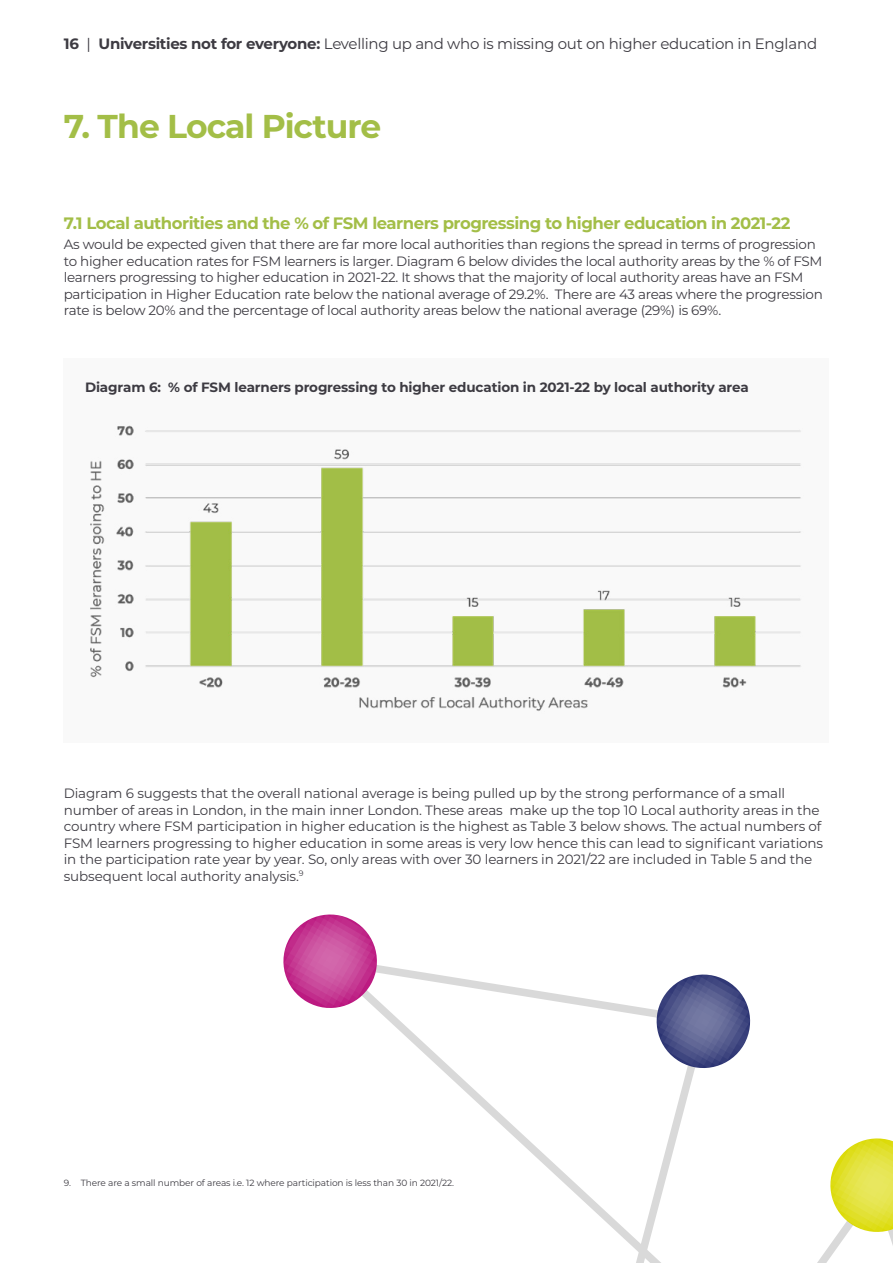
<style>
.page{position:relative;width:893px;height:1263px;background:#fff}
.page>*{position:absolute;margin:0;border:0;box-sizing:border-box;transform-origin:0 0}
.t1{font:700 33px "Montserrat";letter-spacing:-.03em;color:#a3be47}
.Large_Subheader{font:700 16.5px "Montserrat";letter-spacing:-.03em;color:#a3be47}
.t2{font:15px "Montserrat";letter-spacing:-.02em;color:#3d3b42}
.Body_Copy{font:13.5px/16.5px "Montserrat";letter-spacing:-.02em;color:#3d3b42}
.Diagram_Header{font:700 13.5px "Montserrat";letter-spacing:-.01em;color:#3d3b42}
.Footnote{font:9px "Montserrat";letter-spacing:-.01em;color:#3d3b42}
.s1{font-weight:700}
</style>
<div class="page">
<svg style="left:448px;top:1075px;width:75px;height:70px"></svg>
<svg style="left:670px;top:1075px;width:23px;height:57px"></svg>
<svg style="left:523px;top:1132px;width:370px;height:131px"></svg>
<svg style="left:283px;top:914px;width:468px;height:161px"></svg>
<div style="left:64px;top:358px;width:765px;height:385px;background:#f9f9f9"></div>
<img style="left:90px;top:425px;width:711px;height:286px">
<p class="t2" style="left:64px;top:33px;width:755px"><span class="s1">16</span> | <span class="s1">Universities not for everyone:</span> Levelling up and who is missing out on higher education in England</p>
<p class="t1" style="left:64px;top:103px;width:319px">7. The Local Picture</p>
<h1 class="Large_Subheader" style="left:64px;top:211px;width:728px">7.1 Local authorities and the % of FSM learners progressing to higher education in 2021-22</h1>
<p class="Body_Copy" style="left:64px;top:236px;width:760px">As would be expected given that there are far more local authorities than regions the spread in terms of progression to higher education rates for FSM learners is larger. Diagram 6 below divides the local authority areas by the % of FSM learners progressing to higher education in 2021-22. It shows that the majority of local authority areas have an FSM participation in Higher Education rate below the national average of 29.2%. There are 43 areas where the progression rate is below 20% and the percentage of local authority areas below the national average (29%) is 69%.</p>
<h2 class="Diagram_Header" style="left:85px;top:378px;width:665px">Diagram 6: % of FSM learners progressing to higher education in 2021-22 by local authority area</h2>
<p class="Body_Copy" style="left:64px;top:785px;width:761px">Diagram 6 suggests that the overall national average is being pulled up by the strong performance of a small number of areas in London, in the main inner London. These areas make up the top 10 Local authority areas in the country where FSM participation in higher education is the highest as Table 3 below shows. The actual numbers of FSM learners progressing to higher education in some areas is very low hence this can lead to significant variations in the participation rate year by year. So, only areas with over 30 learners in 2021/22 are included in Table 5 and the subsequent local authority analysis.<sup>9</sup></p>
<p class="Footnote" style="left:64px;top:1177px;width:392px">9. There are a small number of areas i.e. 12 where participation is less than 30 in 2021/22.</p>
</div>
